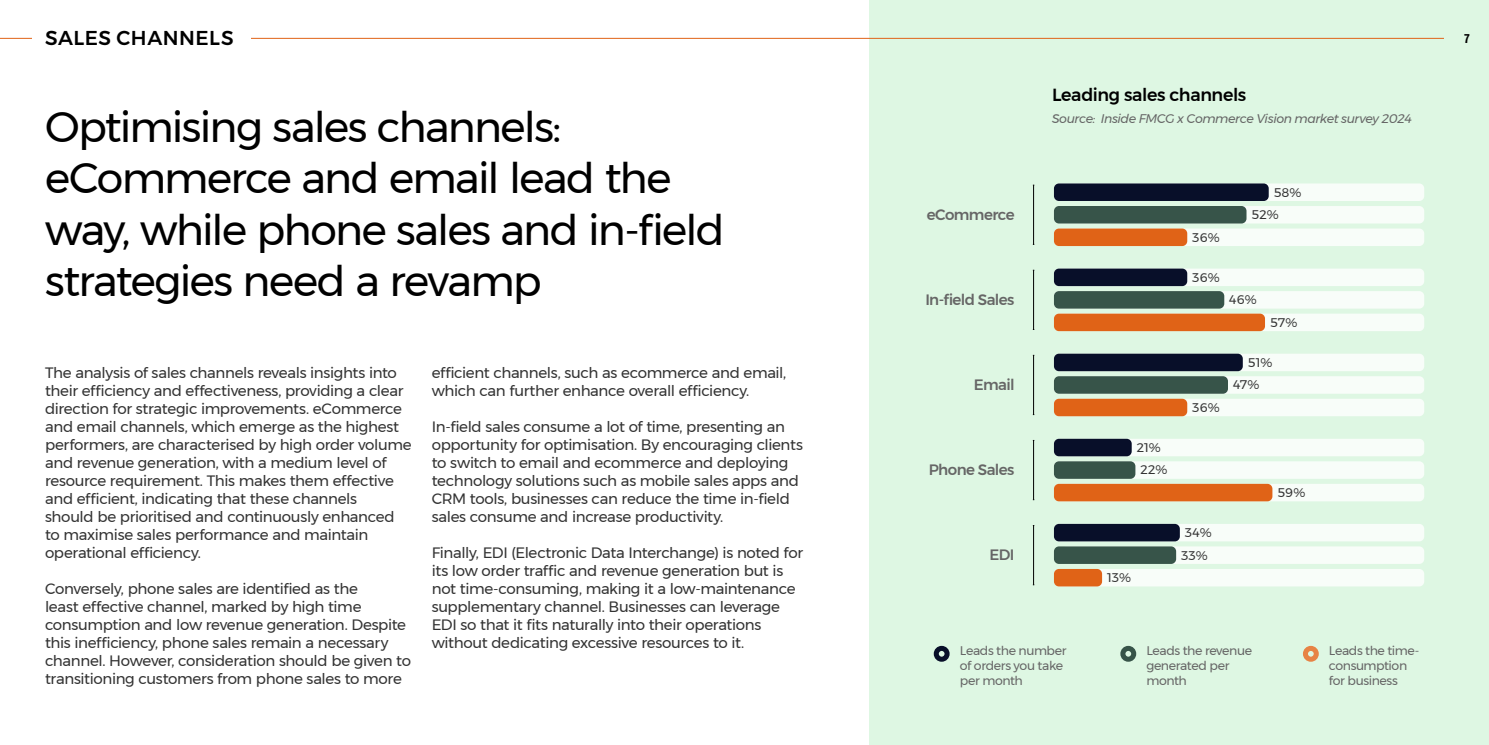
<style>
.page{position:relative;width:1489px;height:745px;background:#fff}
.page>*{position:absolute;margin:0;border:0;box-sizing:border-box;transform-origin:0 0}
.t1{font:42.5px/51px "Montserrat";letter-spacing:-.04em;color:#000}
.t2{font:500 20px "Montserrat";letter-spacing:.025em;color:#000}
.t3{font:500 17.5px "Montserrat";letter-spacing:-.02em;color:#000}
.t4{font:15px/18px "Montserrat";letter-spacing:-.02em;color:#333}
.t5{font:500 15px "Montserrat";letter-spacing:-.04em;color:#666}
.t6{font:12.5px/15px "Montserrat";letter-spacing:-.035em;color:#666}
.t7{font:italic 12.5px "Montserrat";letter-spacing:-.035em;color:#666}
.t8{font:12.5px "Montserrat";letter-spacing:.015em;color:#333}
.t9{font:12.5px "Movement Sans";color:#000}
</style>
<div class="page">
<div style="left:869px;top:0;width:619px;height:744px;background:#def7e3"></div>
<div style="left:1053px;top:206px;width:370px;height:17px;background:#f8fdf9;border-radius:5px"></div>
<div style="left:1053px;top:206px;width:193px;height:17px;background:#375449;border-radius:5px"></div>
<div style="left:1053px;top:228px;width:370px;height:18px;background:#f8fdf9;border-radius:5px"></div>
<div style="left:1053px;top:228px;width:134px;height:18px;background:#e06317;border-radius:5px"></div>
<div style="left:1053px;top:183px;width:370px;height:18px;background:#f8fdf9;border-radius:5px"></div>
<div style="left:1053px;top:183px;width:215px;height:18px;background:#080f29;border-radius:5px"></div>
<hr style="left:1033px;top:185px;width:1px;height:59px;background:#000">
<div style="left:1053px;top:291px;width:370px;height:17px;background:#f8fdf9;border-radius:5px"></div>
<div style="left:1053px;top:291px;width:171px;height:17px;background:#375449;border-radius:5px"></div>
<div style="left:1053px;top:313px;width:370px;height:18px;background:#f8fdf9;border-radius:5px"></div>
<div style="left:1053px;top:313px;width:211px;height:18px;background:#e06317;border-radius:5px"></div>
<div style="left:1053px;top:268px;width:370px;height:18px;background:#f8fdf9;border-radius:5px"></div>
<div style="left:1053px;top:268px;width:134px;height:18px;background:#080f29;border-radius:5px"></div>
<hr style="left:1033px;top:270px;width:1px;height:59px;background:#000">
<div style="left:1053px;top:376px;width:370px;height:17px;background:#f8fdf9;border-radius:5px"></div>
<div style="left:1053px;top:376px;width:174px;height:17px;background:#375449;border-radius:5px"></div>
<div style="left:1053px;top:398px;width:370px;height:18px;background:#f8fdf9;border-radius:5px"></div>
<div style="left:1053px;top:398px;width:134px;height:18px;background:#e06317;border-radius:5px"></div>
<div style="left:1053px;top:353px;width:370px;height:18px;background:#f8fdf9;border-radius:5px"></div>
<div style="left:1053px;top:353px;width:189px;height:18px;background:#080f29;border-radius:5px"></div>
<hr style="left:1033px;top:355px;width:1px;height:59px;background:#000">
<div style="left:1053px;top:461px;width:370px;height:17px;background:#f8fdf9;border-radius:5px"></div>
<div style="left:1053px;top:461px;width:82px;height:17px;background:#375449;border-radius:5px"></div>
<div style="left:1053px;top:483px;width:370px;height:18px;background:#f8fdf9;border-radius:5px"></div>
<div style="left:1053px;top:483px;width:219px;height:18px;background:#e06317;border-radius:5px"></div>
<div style="left:1053px;top:438px;width:370px;height:18px;background:#f8fdf9;border-radius:5px"></div>
<div style="left:1053px;top:438px;width:78px;height:18px;background:#080f29;border-radius:5px"></div>
<hr style="left:1033px;top:440px;width:1px;height:59px;background:#000">
<div style="left:1061px;top:546px;width:362px;height:17px;background:#f8fdf9;border-radius:5px"></div>
<div style="left:1053px;top:546px;width:123px;height:17px;background:#375449;border-radius:5px"></div>
<div style="left:1053px;top:568px;width:370px;height:18px;background:#f8fdf9;border-radius:5px"></div>
<div style="left:1053px;top:568px;width:48px;height:18px;background:#e06317;border-radius:5px"></div>
<div style="left:1053px;top:523px;width:370px;height:18px;background:#f8fdf9;border-radius:5px"></div>
<div style="left:1053px;top:523px;width:126px;height:18px;background:#080f29;border-radius:5px"></div>
<hr style="left:1033px;top:525px;width:1px;height:59px;background:#000">
<div style="left:933px;top:645px;width:16px;height:16px;border:5px solid #080f29;border-radius:50%"></div>
<div style="left:1120px;top:645px;width:16px;height:16px;border:5px solid #375449;border-radius:50%"></div>
<div style="left:1302px;top:645px;width:16px;height:16px;border:5px solid #e78345;border-radius:50%"></div>
<hr style="left:0;top:38px;width:1443px;height:1px;background:#e06317">
<div style="left:32px;top:31px;width:219px;height:14px;background:#fff"></div>
<h2 class="t2" style="left:45px;top:22px;width:190px">SALES CHANNELS</h2>
<p class="t9" style="left:1464px;top:31px;width:7px">7</p>
<h1 class="t1" style="left:45px;top:101px;width:681px">Optimising sales channels: eCommerce and email lead the way, while phone sales and in-field strategies need a revamp</h1>
<p class="t4" style="left:45px;top:363px;width:368px">The analysis of sales channels reveals insights into their efficiency and effectiveness, providing a clear direction for strategic improvements. eCommerce and email channels, which emerge as the highest performers, are characterised by high order volume and revenue generation, with a medium level of resource requirement. This makes them effective and efficient, indicating that these channels<br>should be prioritised and continuously enhanced to maximise sales performance and maintain operational efficiency.</p>
<p class="t4" style="left:45px;top:579px;width:367px">Conversely, phone sales are identified as the<br>least effective channel, marked by high time consumption and low revenue generation. Despite this inefficiency, phone sales remain a necessary channel. However, consideration should be given to transitioning customers from phone sales to more</p>
<p class="t4" style="left:431px;top:363px;width:356px">efficient channels, such as ecommerce and email, which can further enhance overall efficiency.</p>
<p class="t4" style="left:431px;top:417px;width:373px">In-field sales consume a lot of time, presenting an opportunity for optimisation. By encouraging clients to switch to email and ecommerce and deploying technology solutions such as mobile sales apps and CRM tools, businesses can reduce the time in-field sales consume and increase productivity.</p>
<p class="t4" style="left:431px;top:543px;width:373px">Finally, EDI (Electronic Data Interchange) is noted for its low order traffic and revenue generation but is not time-consuming, making it a low-maintenance supplementary channel. Businesses can leverage EDI so that it fits naturally into their operations without dedicating excessive resources to it.</p>
<p class="t3" style="left:1051px;top:81px;width:196px">Leading sales channels</p>
<p class="t7" style="left:1051px;top:109px;width:362px">Source: Inside FMCG x Commerce Vision market survey 2024</p>
<p class="t8" style="left:1273px;top:182px;width:29px">58%</p>
<p class="t5" style="left:926px;top:203px;width:89px">eCommerce</p>
<p class="t8" style="left:1251px;top:205px;width:29px">52%</p>
<p class="t8" style="left:1192px;top:227px;width:29px">36%</p>
<p class="t8" style="left:1192px;top:267px;width:29px">36%</p>
<p class="t5" style="left:925px;top:288px;width:91px">In-field Sales</p>
<p class="t8" style="left:1229px;top:290px;width:29px">46%</p>
<p class="t8" style="left:1269px;top:312px;width:29px">57%</p>
<p class="t8" style="left:1247px;top:352px;width:26px">51%</p>
<p class="t5" style="left:973px;top:373px;width:42px">Email</p>
<p class="t8" style="left:1232px;top:375px;width:28px">47%</p>
<p class="t8" style="left:1192px;top:397px;width:29px">36%</p>
<p class="t8" style="left:1136px;top:437px;width:26px">21%</p>
<p class="t5" style="left:928px;top:458px;width:87px">Phone Sales</p>
<p class="t8" style="left:1140px;top:460px;width:28px">22%</p>
<p class="t8" style="left:1277px;top:482px;width:29px">59%</p>
<p class="t8" style="left:1184px;top:522px;width:28px">34%</p>
<p class="t5" style="left:989px;top:543px;width:26px">EDI</p>
<p class="t8" style="left:1181px;top:545px;width:28px">33%</p>
<p class="t8" style="left:1106px;top:567px;width:25px">13%</p>
<p class="t6" style="left:959px;top:642px;width:108px">Leads the number of orders you take per month</p>
<p class="t6" style="left:1146px;top:642px;width:107px">Leads the revenue generated per month</p>
<p class="t6" style="left:1328px;top:642px;width:92px">Leads the time&shy;consumption for business</p>
</div>
